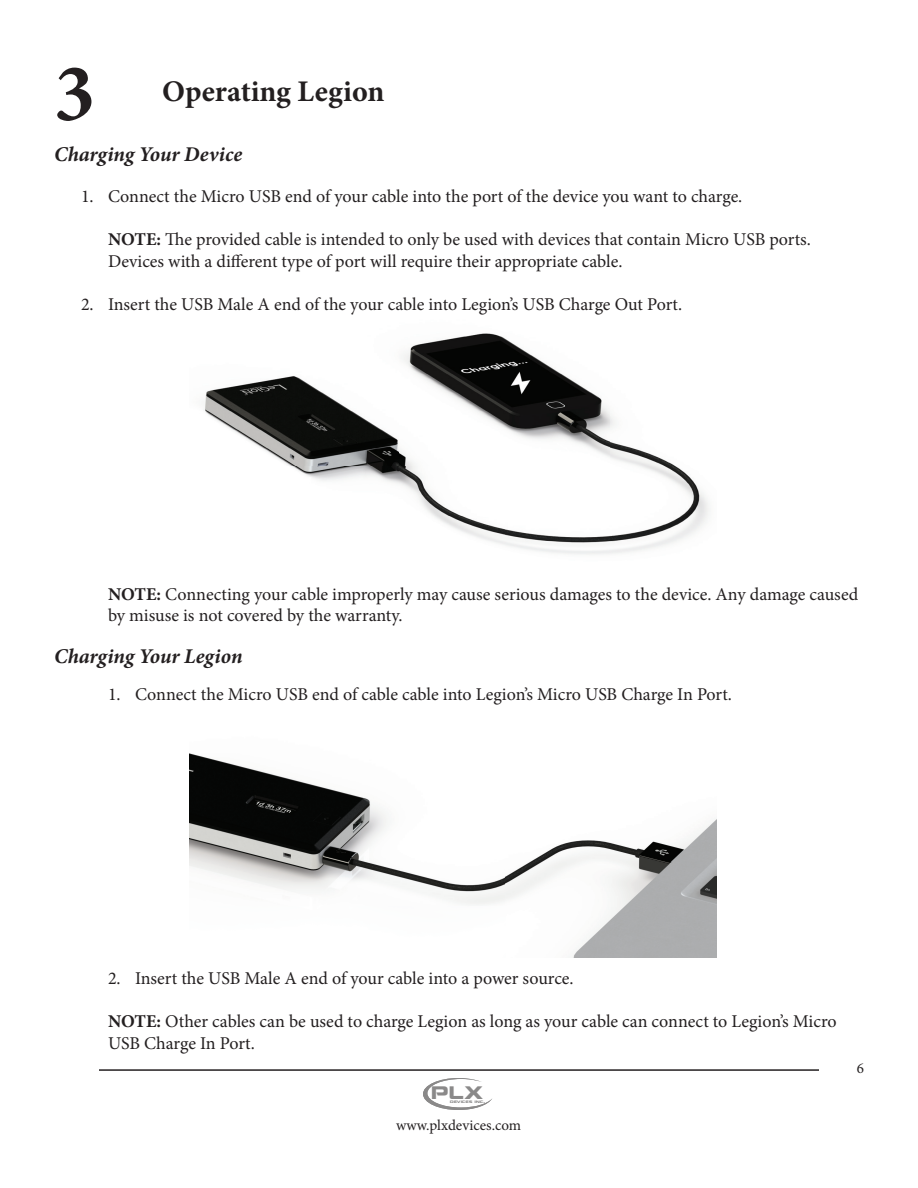
<style>
.page{position:relative;width:918px;height:1188px;background:#fff}
.page>*{position:absolute;margin:0;border:0;box-sizing:border-box;transform-origin:0 0}
.t1{font:700 82.5px "Minion Pro";color:#231f20}
.t2{font:700 30px "Minion Pro";letter-spacing:.005em;color:#231f20}
.t3{font:italic 700 21px "Minion Pro";letter-spacing:-.005em;color:#231f20}
.t4{font:18px/21.6px "Minion Pro";color:#231f20}
.t5{font:17.85px "Montalban";color:#8a8989}
.t6{font:15px "Minion Pro";color:#231f20}
.t7{font:4.35px "Montalban";color:#8a8989;scale:1.07 1}
.s1{font-weight:700}
</style>
<div class="page">
<svg style="left:423px;top:1078px;width:69px;height:32px"></svg>
<hr style="left:99px;top:1069px;width:720px;height:2px;background:#231f20">
<img style="left:205px;top:333px;width:504px;height:222px">
<img style="left:189px;top:753px;width:527px;height:204px">
<h1 class="t1" style="left:54px;top:36px;width:43px">3</h1>
<h2 class="t2" style="left:162px;top:70px;width:224px">Operating Legion</h2>
<p class="t3" style="left:54px;top:139px;width:190px">Charging Your Device</p>
<p class="t4" style="left:81px;top:186px;width:663px">1. Connect the Micro USB end of your cable into the port of the device you want to charge.</p>
<p class="t4" style="left:108px;top:229px;width:705px"><span class="s1">NOTE:</span> The provided cable is intended to only be used with devices that contain Micro USB ports.<br>Devices with a different type of port will require their appropriate cable.</p>
<p class="t4" style="left:81px;top:294px;width:603px">2. Insert the USB Male A end of the your cable into Legion’s USB Charge Out Port.</p>
<p class="t4" style="left:108px;top:583px;width:752px"><span class="s1">NOTE:</span> Connecting your cable improperly may cause serious damages to the device. Any damage caused by misuse is not covered by the warranty.</p>
<p class="t3" style="left:54px;top:641px;width:190px">Charging Your Legion</p>
<p class="t4" style="left:108px;top:684px;width:625px">1. Connect the Micro USB end of cable cable into Legion’s Micro USB Charge In Port.</p>
<p class="t4" style="left:108px;top:967px;width:467px">2. Insert the USB Male A end of your cable into a power source.</p>
<p class="t4" style="left:108px;top:1011px;width:730px"><span class="s1">NOTE:</span> Other cables can be used to charge Legion as long as your cable can connect to Legion’s Micro<br>USB Charge In Port.</p>
<p class="t5" style="left:432px;top:1080px;width:54px">PLX</p>
<p class="t7" style="left:450px;top:1098px;width:34px">devices inc.</p>
<p class="t6" style="left:396px;top:1116px;width:127px">www.plxdevices.com</p>
<p class="t6" style="left:857px;top:1058px;width:9px">6</p>
</div>
